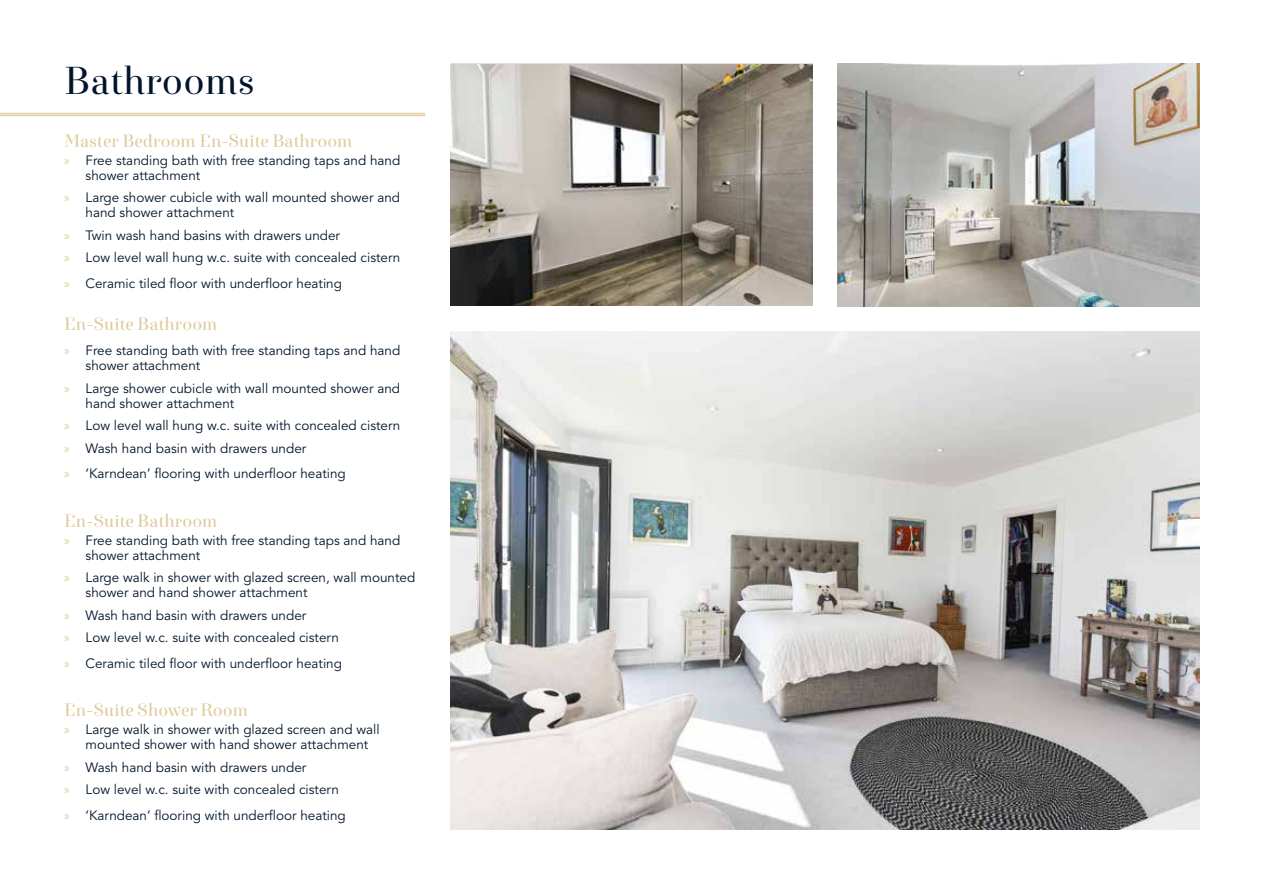
<style>
.page{position:relative;width:1263px;height:893px;background:#fff}
.page>*{position:absolute;margin:0;border:0;box-sizing:border-box;transform-origin:0 0}
.t1{font:39px "Exquise FY";color:#00152c}
.t2{font:18px "Exquise FY";color:#dfc99a}
.t3{font:13.5px/15px "Avenir LT Std";color:#00152c}
.s1{font-family:"Myriad Pro";color:#dfc99a}
</style>
<div class="page">
<hr style="left:0;top:113px;width:425px;height:1px;background:#dfc99a">
<hr style="left:0;top:115px;width:425px;height:1px;background:#dfc99a">
<img style="left:451px;top:332px;width:748px;height:497px">
<img style="left:451px;top:64px;width:361px;height:242px">
<img style="left:838px;top:64px;width:361px;height:242px">
<h1 class="t1" style="left:64px;top:57px;width:192px">Bathrooms</h1>
<h2 class="t2" style="left:64px;top:130px;width:290px">Master Bedroom En-Suite Bathroom</h2>
<p class="t3" style="left:86px;top:153px;width:316px;text-indent:-21px"><span class="s1">»</span> Free standing bath with free standing taps and hand shower attachment</p>
<p class="t3" style="left:86px;top:191px;width:316px;text-indent:-21px"><span class="s1">»</span> Large shower cubicle with wall mounted shower and hand shower attachment</p>
<p class="t3" style="left:64px;top:224px;width:338px;line-height:22.5px"><span class="s1">»</span> Twin wash hand basins with drawers under<br><span class="s1">»</span> Low level wall hung w.c. suite with concealed cistern</p>
<p class="t3" style="left:64px;top:276px;width:279px"><span class="s1">»</span> Ceramic tiled floor with underfloor heating</p>
<h2 class="t2" style="left:64px;top:313px;width:155px">En-Suite Bathroom</h2>
<p class="t3" style="left:86px;top:344px;width:316px;text-indent:-21px"><span class="s1">»</span> Free standing bath with free standing taps and hand shower attachment</p>
<p class="t3" style="left:86px;top:381px;width:316px;text-indent:-21px"><span class="s1">»</span> Large shower cubicle with wall mounted shower and hand shower attachment</p>
<p class="t3" style="left:64px;top:415px;width:338px;line-height:22.5px"><span class="s1">»</span> Low level wall hung w.c. suite with concealed cistern <span class="s1">»</span> Wash hand basin with drawers under</p>
<p class="t3" style="left:64px;top:467px;width:283px"><span class="s1">»</span> ‘Karndean’ flooring with underfloor heating</p>
<h2 class="t2" style="left:64px;top:510px;width:155px">En-Suite Bathroom</h2>
<p class="t3" style="left:86px;top:533px;width:316px;text-indent:-21px"><span class="s1">»</span> Free standing bath with free standing taps and hand shower attachment</p>
<p class="t3" style="left:86px;top:570px;width:331px;text-indent:-21px"><span class="s1">»</span> Large walk in shower with glazed screen, wall mounted shower and hand shower attachment</p>
<p class="t3" style="left:64px;top:604px;width:276px;line-height:22.5px"><span class="s1">»</span> Wash hand basin with drawers under<br><span class="s1">»</span> Low level w.c. suite with concealed cistern</p>
<p class="t3" style="left:64px;top:656px;width:279px"><span class="s1">»</span> Ceramic tiled floor with underfloor heating</p>
<h2 class="t2" style="left:64px;top:699px;width:185px">En-Suite Shower Room</h2>
<p class="t3" style="left:86px;top:722px;width:296px;text-indent:-21px"><span class="s1">»</span> Large walk in shower with glazed screen and wall mounted shower with hand shower attachment</p>
<p class="t3" style="left:64px;top:756px;width:276px;line-height:22.5px"><span class="s1">»</span> Wash hand basin with drawers under<br><span class="s1">»</span> Low level w.c. suite with concealed cistern</p>
<p class="t3" style="left:64px;top:808px;width:283px"><span class="s1">»</span> ‘Karndean’ flooring with underfloor heating</p>
</div>
